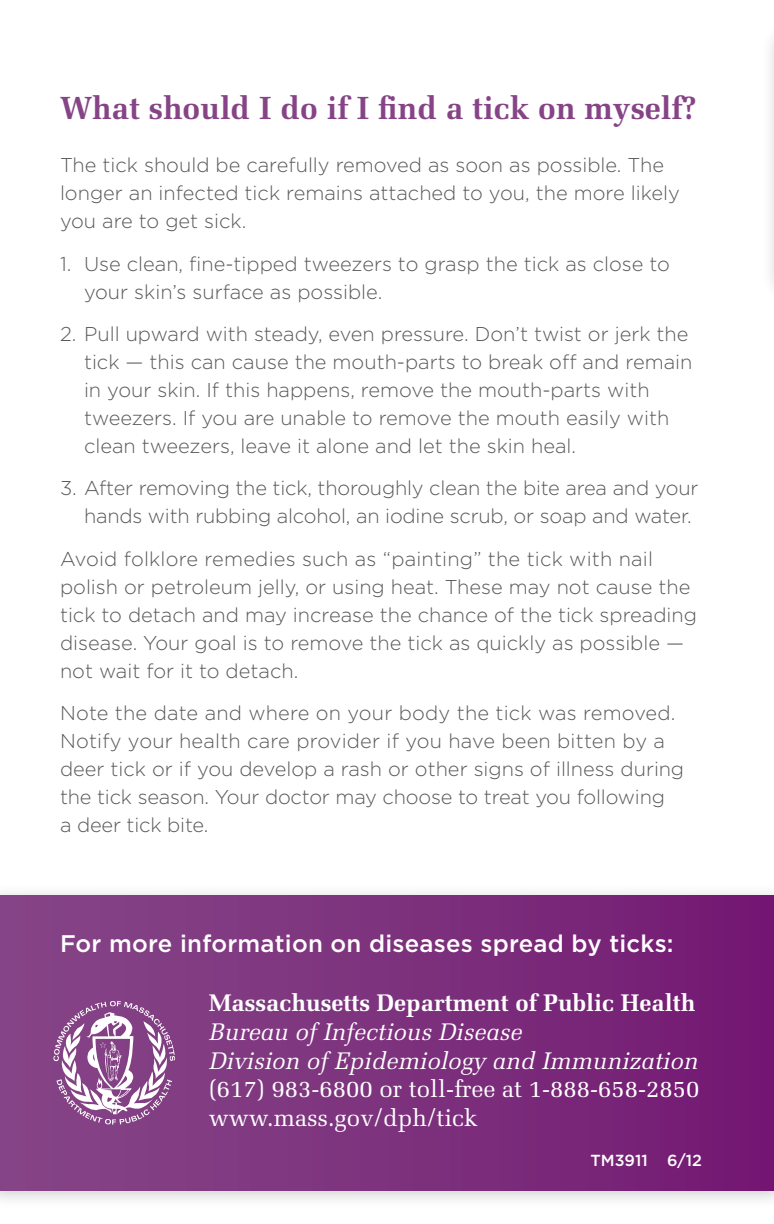
<style>
.page{position:relative;width:774px;height:1224px;background:#fff}
.page>*{position:absolute;margin:0;border:0;box-sizing:border-box;transform-origin:0 0}
.t1{font:700 32px "Melior";color:#864487}
.t2{font:italic 24px/28.8px "Melior";color:#fff}
.t3{font:24px/28.8px "Melior";color:#fff}
.t4{font:500 24px "Gotham";letter-spacing:.01em;color:#fff}
.t5{font:700 24px "Melior";color:#fff}
.t6{font:300 20px/28px "Gotham";color:#58595b}
.t7{font:500 16px "Gotham";color:#fff}
</style>
<div class="page">
<div style="left:0;top:883px;width:774px;height:327px;background:#000;opacity:.2"></div>
<div style="left:0;top:896px;width:774px;height:295px;background:linear-gradient(to right,#864887,#741972)"></div>
<img style="left:773px;top:883px;width:1px;height:213px">
<hr style="left:773px;top:0;width:1px;height:322px;background:#c1d72f">
<div style="left:761px;top:23px;width:13px;height:280px;background:#fbfbfb"></div>
<hr style="left:773px;top:36px;width:1px;height:248px;background:#ededed">
<hr style="left:773px;top:1096px;width:1px;height:128px;background:#c1d72f">
<svg style="left:53px;top:1001px;width:122px;height:124px"></svg>
<h1 class="t1" style="left:60px;top:88px;width:638px">What should I do if I find a tick on myself?</h1>
<p class="t6" style="left:60px;top:151px;width:621px">The tick should be carefully removed as soon as possible. The longer an infected tick remains attached to you, the more likely you are to get sick.</p>
<p class="t6" style="left:84px;top:249px;width:588px;text-indent:-24px">1. Use clean, fine-tipped tweezers to grasp the tick as close to your skin’s surface as possible.</p>
<p class="t6" style="left:84px;top:320px;width:610px;text-indent:-24px">2. Pull upward with steady, even pressure. Don’t twist or jerk the tick — this can cause the mouth-parts to break off and remain in your skin. If this happens, remove the mouth-parts with tweezers. If you are unable to remove the mouth easily with clean tweezers, leave it alone and let the skin heal.</p>
<p class="t6" style="left:84px;top:474px;width:616px;text-indent:-24px">3. After removing the tick, thoroughly clean the bite area and your hands with rubbing alcohol, an iodine scrub, or soap and water.</p>
<p class="t6" style="left:60px;top:545px;width:639px">Avoid folklore remedies such as “painting” the tick with nail polish or petroleum jelly, or using heat. These may not cause the tick to detach and may increase the chance of the tick spreading disease. Your goal is to remove the tick as quickly as possible — not wait for it to detach.</p>
<p class="t6" style="left:60px;top:699px;width:626px">Note the date and where on your body the tick was removed.<br>Notify your health care provider if you have been bitten by a deer tick or if you develop a rash or other signs of illness during the tick season. Your doctor may choose to treat you following<br>a deer tick bite.</p>
<p class="t4" style="left:60px;top:929px;width:615px">For more information on diseases spread by ticks:</p>
<p class="t5" style="left:209px;top:988px;width:488px">Massachusetts Department of Public Health</p>
<p class="t2" style="left:209px;top:1017px;width:491px">Bureau of Infectious Disease<br>Division of Epidemiology and Immunization</p>
<p class="t3" style="left:209px;top:1075px;width:492px">(617) 983-6800 or toll-free at 1-888-658-2850 www.mass.gov/dph/tick</p>
<p class="t7" style="left:591px;top:1151px;width:113px">TM3911 6/12</p>
</div>
